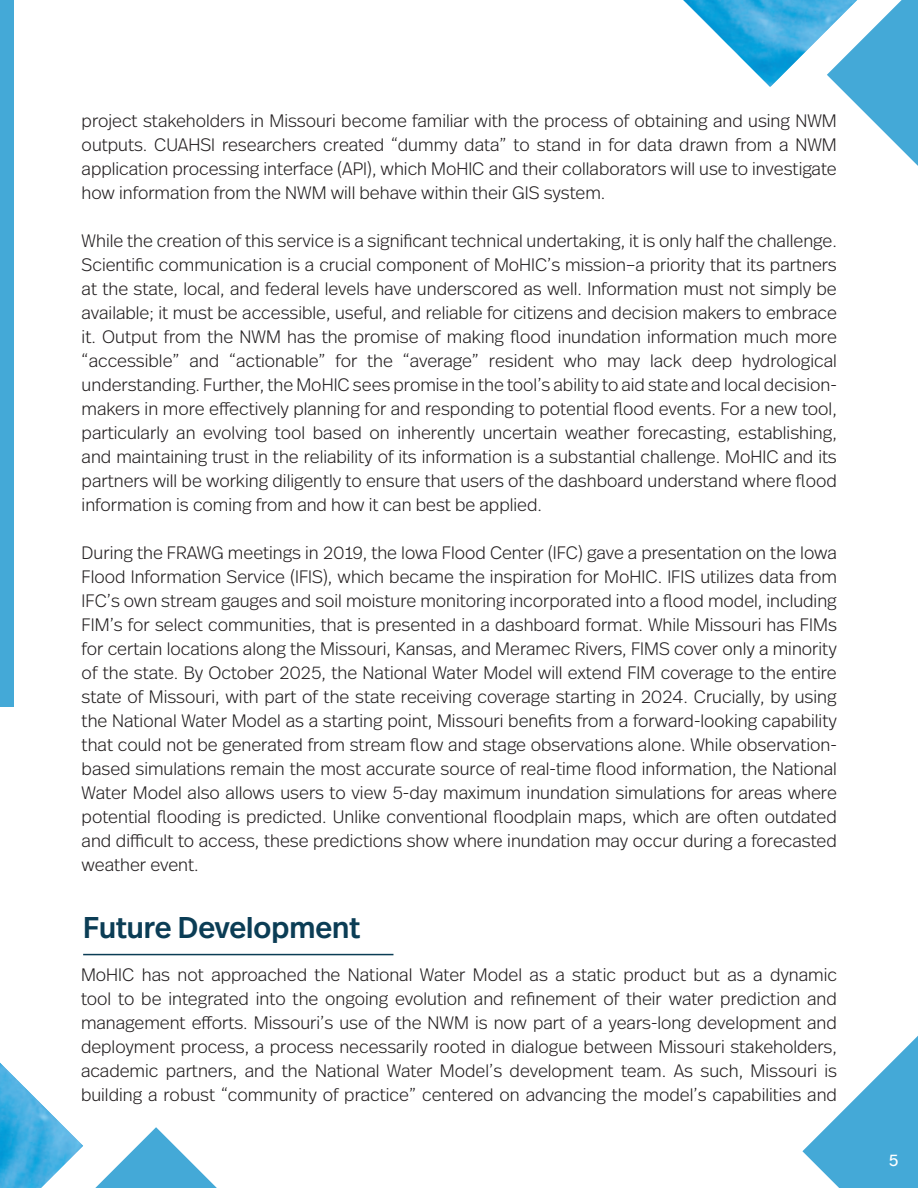
<style>
.page{position:relative;width:918px;height:1188px;background:#fff}
.page>*{position:absolute;margin:0;border:0;box-sizing:border-box;transform-origin:0 0}
.t1{font:500 30px "Real Head Pro";color:#0b3d55}
.t2{font:300 18px/24px "Real Head Pro";color:#231f20;text-align:justify}
.t3{font:16.5px "Real Head Pro";color:#fff}
</style>
<div class="page">
<svg style="left:839px;top:0;width:79px;height:166px"></svg>
<svg style="left:802px;top:1036px;width:116px;height:152px"></svg>
<svg style="left:95px;top:1127px;width:122px;height:61px"></svg>
<img style="left:0;top:1063px;width:83px;height:125px">
<div style="left:0;top:0;width:14px;height:706px;background:#44a9d7"></div>
<img style="left:684px;top:0;width:173px;height:87px">
<hr style="left:83px;top:954px;width:310px;height:1px;background:#0b3d55">
<p class="t2" style="left:82px;top:108px;width:757px">project stakeholders in Missouri become familiar with the process of obtaining and using NWM outputs. CUAHSI researchers created “dummy data” to stand in for data drawn from a NWM application processing interface (API), which MoHIC and their collaborators will use to investigate how information from the NWM will behave within their GIS system.</p>
<p class="t2" style="left:82px;top:228px;width:757px">While the creation of this service is a significant technical undertaking, it is only half the challenge.<br>Scientific communication is a crucial component of MoHIC’s mission–a priority that its partners at the state, local, and federal levels have underscored as well. Information must not simply be available; it must be accessible, useful, and reliable for citizens and decision makers to embrace it. Output from the NWM has the promise of making flood inundation information much more “accessible” and “actionable” for the “average” resident who may lack deep hydrological understanding. Further, the MoHIC sees promise in the tool’s ability to aid state and local decision&shy;makers in more effectively planning for and responding to potential flood events. For a new tool, particularly an evolving tool based on inherently uncertain weather forecasting, establishing, and maintaining trust in the reliability of its information is a substantial challenge. MoHIC and its partners will be working diligently to ensure that users of the dashboard understand where flood information is coming from and how it can best be applied.</p>
<p class="t2" style="left:82px;top:540px;width:757px">During the FRAWG meetings in 2019, the Iowa Flood Center (IFC) gave a presentation on the Iowa Flood Information Service (IFIS), which became the inspiration for MoHIC. IFIS utilizes data from IFC’s own stream gauges and soil moisture monitoring incorporated into a flood model, including FIM’s for select communities, that is presented in a dashboard format. While Missouri has FIMs for certain locations along the Missouri, Kansas, and Meramec Rivers, FIMS cover only a minority of the state. By October 2025, the National Water Model will extend FIM coverage to the entire state of Missouri, with part of the state receiving coverage starting in 2024. Crucially, by using the National Water Model as a starting point, Missouri benefits from a forward-looking capability that could not be generated from stream flow and stage observations alone. While observation&shy;based simulations remain the most accurate source of real-time flood information, the National Water Model also allows users to view 5-day maximum inundation simulations for areas where potential flooding is predicted. Unlike conventional floodplain maps, which are often outdated and difficult to access, these predictions show where inundation may occur during a forecasted weather event.</p>
<p class="t1" style="left:83px;top:906px;width:278px">Future Development</p>
<p class="t2" style="left:81px;top:962px;width:758px">MoHIC has not approached the National Water Model as a static product but as a dynamic tool to be integrated into the ongoing evolution and refinement of their water prediction and management efforts. Missouri’s use of the NWM is now part of a years-long development and deployment process, a process necessarily rooted in dialogue between Missouri stakeholders, academic partners, and the National Water Model’s development team. As such, Missouri is building a robust “community of practice” centered on advancing the model’s capabilities and</p>
<p class="t3" style="left:889px;top:1149px;width:11px">5</p>
</div>
